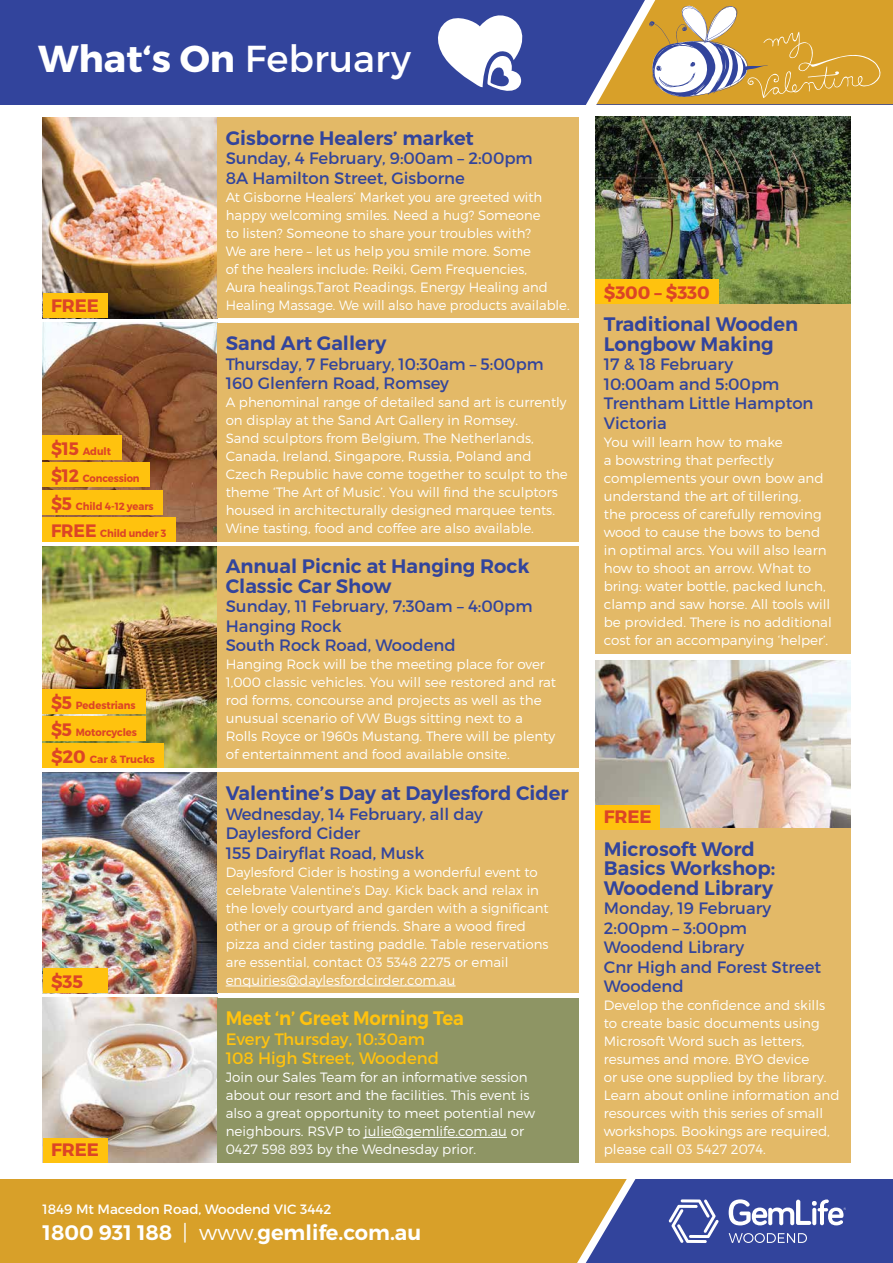
<style>
.page{position:relative;width:893px;height:1263px;background:#fff}
.page>*{position:absolute;margin:0;border:0;box-sizing:border-box;transform-origin:0 0}
.t1{font:700 37.5px "Montserrat";color:#fff}
.t2{font:600 21px "Montserrat";color:#fff}
.t3{font:600 19.5px/19.5px "Montserrat";color:#32449c}
.t4{font:600 19.5px "Montserrat";letter-spacing:-.01em;color:#ffc20e;scale:.93 1}
.t5{font:700 18px "Montserrat";letter-spacing:-.005em;color:#dc4526}
.t6{font:700 18px "Montserrat";letter-spacing:-.005em;color:#dc4526;scale:.95 1}
.t7{font:16.5px/19.5px "Montserrat";color:#32449c}
.t8{font:16.5px/19.5px "Montserrat";color:#ffc20e}
.t9{font:300 13.5px/18px "Montserrat";color:#fff}
.t10{font:300 13.5px "Montserrat";color:#fff;scale:.96 1}
.t11{font:13.5px "Montserrat";color:#fff}
.t12{font:700 10.5px "Montserrat";letter-spacing:-.005em;color:#dc4526;scale:.95 1}
.t13{font:700 10.5px "Montserrat";letter-spacing:-.005em;color:#dc4526}
.s1{font-weight:400}
.s2{font-size:18px}
.s3{font-weight:300}
</style>
<div class="page">
<img style="left:43px;top:773px;width:174px;height:220px">
<img style="left:43px;top:998px;width:174px;height:164px">
<img style="left:43px;top:117px;width:174px;height:201px">
<img style="left:43px;top:323px;width:174px;height:218px">
<img style="left:43px;top:546px;width:174px;height:222px">
<div style="left:0;top:0;width:893px;height:104px;background:#32449c"></div>
<div style="left:0;top:1179px;width:893px;height:84px;background:#d8a029"></div>
<svg style="left:577px;top:1179px;width:316px;height:84px;background:#555f9d"></svg>
<img style="left:595px;top:117px;width:255px;height:187px">
<div style="left:595px;top:280px;width:124px;height:24px;background:#ffc20e"></div>
<div style="left:217px;top:773px;width:362px;height:220px;background:#e3b967"></div>
<hr style="left:226px;top:985px;width:230px;height:1px;background:#fff">
<div style="left:43px;top:969px;width:64px;height:24px;background:#ffc20e"></div>
<img style="left:595px;top:660px;width:255px;height:168px">
<div style="left:595px;top:828px;width:255px;height:334px;background:#e3b967"></div>
<div style="left:595px;top:805px;width:65px;height:24px;background:#ffc20e"></div>
<div style="left:217px;top:998px;width:362px;height:164px;background:#8e9564"></div>
<hr style="left:364px;top:1137px;width:143px;height:1px;background:#fff">
<div style="left:43px;top:1138px;width:65px;height:24px;background:#ffc20e"></div>
<div style="left:217px;top:117px;width:362px;height:201px;background:#e3b967"></div>
<div style="left:43px;top:293px;width:65px;height:25px;background:#ffc20e"></div>
<div style="left:217px;top:323px;width:362px;height:218px;background:#e3b967"></div>
<div style="left:43px;top:517px;width:133px;height:24px;background:#ffc20e"></div>
<div style="left:43px;top:490px;width:120px;height:25px;background:#ffc20e"></div>
<div style="left:43px;top:435px;width:79px;height:25px;background:#ffc20e"></div>
<div style="left:43px;top:463px;width:107px;height:24px;background:#ffc20e"></div>
<div style="left:43px;top:743px;width:121px;height:25px;background:#ffc20e"></div>
<div style="left:43px;top:716px;width:103px;height:25px;background:#ffc20e"></div>
<div style="left:43px;top:689px;width:103px;height:25px;background:#ffc20e"></div>
<div style="left:217px;top:546px;width:362px;height:222px;background:#e3b967"></div>
<div style="left:595px;top:304px;width:255px;height:349px;background:#e3b967"></div>
<svg style="left:438px;top:15px;width:85px;height:76px"></svg>
<svg style="left:586px;top:0;width:307px;height:104px;background:#c5a15e"></svg>
<h1 class="t1" style="left:38px;top:35px;width:374px">What‘s On <span class="s1">February</span></h1>
<h3 class="t3" style="left:226px;top:128px;width:250px">Gisborne Healers’ market</h3>
<p class="t7" style="left:226px;top:148px;width:309px">Sunday, 4 February, 9:00am – 2:00pm<br>8A Hamilton Street, Gisborne</p>
<p class="t9" style="left:226px;top:187px;width:324px">At Gisborne Healers’ Market you are greeted with happy welcoming smiles. Need a hug? Someone to listen? Someone to share your troubles with?<br>We are here – let us help you smile more. Some<br>of the healers include: Reiki, Gem Frequencies, Aura healings,Tarot Readings, Energy Healing and</p>
<h3 class="t5" style="left:51px;top:294px;width:49px">FREE</h3>
<p class="t10" style="left:226px;top:296px;width:360px">Healing Massage. We will also have products available.</p>
<h3 class="t3" style="left:226px;top:333px;width:162px">Sand Art Gallery</h3>
<p class="t7" style="left:226px;top:354px;width:319px">Thursday, 7 February, 10:30am – 5:00pm<br>160 Glenfern Road, Romsey</p>
<p class="t9" style="left:226px;top:393px;width:344px">A phenominal range of detailed sand art is currently on display at the Sand Art Gallery in Romsey.<br>Sand sculptors from Belgium, The Netherlands, Canada, Ireland, Singapore, Russia, Poland and Czech Republic have come together to sculpt to the theme ‘The Art of Music’. You will find the sculptors housed in architecturally designed marquee tents.</p>
<h3 class="t6" style="left:51px;top:519px;width:49px">FREE</h3>
<p class="t9" style="left:226px;top:519px;width:310px">Wine tasting, food and coffee are also available.</p>
<p class="t12" style="left:51px;top:444px;width:65px"><span class="s2">$15</span> Adult</p>
<p class="t12" style="left:51px;top:472px;width:95px"><span class="s2">$12</span> Concession</p>
<p class="t12" style="left:51px;top:499px;width:110px"><span class="s2">$5</span> Child 4-12 years</p>
<p class="t12" style="left:100px;top:526px;width:71px">Child under 3</p>
<p class="t12" style="left:51px;top:699px;width:91px"><span class="s2">$5</span> Pedestrians</p>
<p class="t12" style="left:51px;top:726px;width:92px"><span class="s2">$5</span> Motorcycles</p>
<p class="t13" style="left:51px;top:753px;width:105px"><span class="s2">$20</span> Car &amp; Trucks</p>
<h3 class="t3" style="left:226px;top:557px;width:305px">Annual Picnic at Hanging Rock<br>Classic Car Show</h3>
<p class="t7" style="left:226px;top:597px;width:308px">Sunday, 11 February, 7:30am – 4:00pm<br>Hanging Rock<br>South Rock Road, Woodend</p>
<p class="t9" style="left:226px;top:655px;width:332px">Hanging Rock will be the meeting place for over 1,000 classic vehicles. You will see restored and rat rod forms, concourse and projects as well as the unusual scenario of VW Bugs sitting next to a Rolls Royce or 1960s Mustang. There will be plenty of entertainment and food available onsite.</p>
<h3 class="t3" style="left:226px;top:783px;width:344px">Valentine’s Day at Daylesford Cider</h3>
<p class="t7" style="left:226px;top:804px;width:259px">Wednesday, 14 February, all day<br>Daylesford Cider<br>155 Dairyflat Road, Musk</p>
<p class="t9" style="left:226px;top:862px;width:325px">Daylesford Cider is hosting a wonderful event to celebrate Valentine’s Day. Kick back and relax in the lovely courtyard and garden with a significant other or a group of friends. Share a wood fired pizza and cider tasting paddle. Table reservations are essential, contact 03 5348 2275 or email</p>
<h3 class="t5" style="left:51px;top:971px;width:34px">$35</h3>
<p class="t9" style="left:226px;top:970px;width:231px">enquiries@daylesfordcirder.com.au</p>
<h3 class="t4" style="left:226px;top:1006px;width:258px">Meet ‘n’ Greet Morning Tea</h3>
<p class="t8" style="left:226px;top:1029px;width:215px">Every Thursday, 10:30am<br>108 High Street, Woodend</p>
<p class="t9" style="left:226px;top:1068px;width:311px">Join our Sales Team for an informative session about our resort and the facilities. This event is also a great opportunity to meet potential new neighbours. RSVP to julie@gemlife.com.au or</p>
<h3 class="t5" style="left:51px;top:1139px;width:49px">FREE</h3>
<p class="t9" style="left:226px;top:1140px;width:252px">0427 598 893 by the Wednesday prior.</p>
<p class="t11" style="left:43px;top:1201px;width:291px">1849 Mt Macedon Road, Woodend VIC 3442</p>
<h2 class="t2" style="left:43px;top:1219px;width:380px">1800 931 188 <span class="s3">| www.</span>gemlife.com.au</h2>
<h3 class="t5" style="left:604px;top:282px;width:108px">$300 – $330</h3>
<h3 class="t3" style="left:604px;top:315px;width:196px">Traditional Wooden<br>Longbow Making</h3>
<p class="t7" style="left:604px;top:355px;width:211px">17 &amp; 18 February<br>10:00am and 5:00pm<br>Trentham Little Hampton<br>Victoria</p>
<p class="t9" style="left:604px;top:433px;width:229px">You will learn how to make<br>a bowstring that perfectly complements your own bow and understand the art of tillering,<br>the process of carefully removing wood to cause the bows to bend in optimal arcs. You will also learn how to shoot an arrow. What to bring: water bottle, packed lunch, clamp and saw horse. All tools will be provided. There is no additional cost for an accompanying ‘helper’.</p>
<h3 class="t5" style="left:604px;top:805px;width:49px">FREE</h3>
<h3 class="t3" style="left:604px;top:839px;width:173px">Microsoft Word<br>Basics Workshop:<br>Woodend Library</h3>
<p class="t7" style="left:604px;top:898px;width:219px">Monday, 19 February<br>2:00pm – 3:00pm<br>Woodend Library<br>Cnr High and Forest Street<br>Woodend</p>
<p class="t9" style="left:604px;top:996px;width:237px">Develop the confidence and skills to create basic documents using<br>Microsoft Word such as letters, resumes and more. BYO device<br>or use one supplied by the library.<br>Learn about online information and resources with this series of small workshops. Bookings are required, please call 03 5427 2074.</p>
</div>
